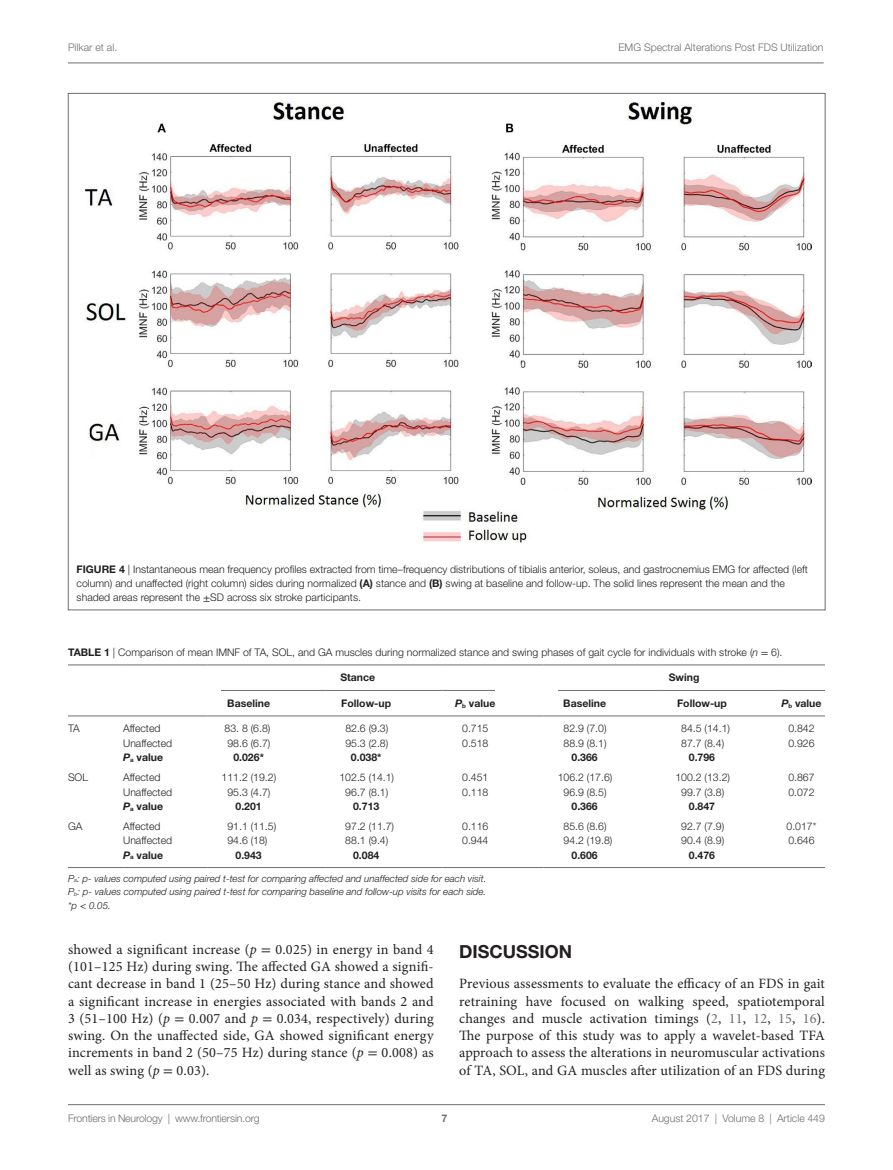
<style>
.page{position:relative;width:893px;height:1170px;background:#fff}
.page>*{position:absolute;margin:0;border:0;box-sizing:border-box;transform-origin:0 0}
.t1{font:700 18px "Helvetica Neue LT Std";color:#231f20}
.t2{font:14.25px/17.2px "Minion Pro";letter-spacing:.01em;color:#231f20;text-align:justify}
.t3{font:300 10.5px/14.2px "Helvetica Neue LT Std";color:#231f20}
.t4{font:700 10.5px "Helvetica Neue LT Std";color:#231f20}
.t5{font:300 10.5px "Helvetica Neue LT Std";color:#6c6d70}
.t6{font:700 10.5px "Helvetica Neue LT Std";color:#6c6d70}
.t7{font:italic 300 9.75px/13.5px "Helvetica Neue LT Std";color:#231f20;text-align:justify}
.s1{font-weight:700}
.s2{font-family:"STIX General";font-weight:400}
.s3{font-style:italic}
.s4{font-family:"STIX General";font-weight:400;font-style:normal}
.s5{font-family:"STIX General"}
.s6{color:#6c6d70}
</style>
<div class="page">
<hr style="left:68px;top:715px;width:55px;height:1px;background:#6c6d70">
<hr style="left:123px;top:715px;width:84px;height:1px;background:#6c6d70">
<hr style="left:68px;top:664px;width:55px;height:1px;background:#6c6d70">
<hr style="left:123px;top:664px;width:84px;height:1px;background:#6c6d70">
<hr style="left:207px;top:664px;width:118px;height:1px;background:#6c6d70">
<hr style="left:325px;top:664px;width:117px;height:1px;background:#6c6d70">
<hr style="left:442px;top:664px;width:101px;height:1px;background:#6c6d70">
<hr style="left:543px;top:664px;width:118px;height:1px;background:#6c6d70">
<hr style="left:661px;top:664px;width:117px;height:1px;background:#6c6d70">
<hr style="left:778px;top:664px;width:47px;height:1px;background:#6c6d70">
<hr style="left:207px;top:690px;width:118px;height:1px;background:#6c6d70">
<hr style="left:207px;top:715px;width:118px;height:1px;background:#6c6d70">
<hr style="left:325px;top:690px;width:117px;height:1px;background:#6c6d70">
<hr style="left:325px;top:715px;width:117px;height:1px;background:#6c6d70">
<hr style="left:442px;top:690px;width:101px;height:1px;background:#6c6d70">
<hr style="left:442px;top:715px;width:101px;height:1px;background:#6c6d70">
<hr style="left:543px;top:690px;width:118px;height:1px;background:#6c6d70">
<hr style="left:543px;top:715px;width:118px;height:1px;background:#6c6d70">
<hr style="left:661px;top:690px;width:117px;height:1px;background:#6c6d70">
<hr style="left:661px;top:715px;width:117px;height:1px;background:#6c6d70">
<hr style="left:778px;top:690px;width:47px;height:1px;background:#6c6d70">
<hr style="left:778px;top:715px;width:47px;height:1px;background:#6c6d70">
<hr style="left:123px;top:867px;width:84px;height:1px;background:#6c6d70">
<hr style="left:207px;top:867px;width:118px;height:1px;background:#6c6d70">
<hr style="left:325px;top:867px;width:117px;height:1px;background:#6c6d70">
<hr style="left:442px;top:867px;width:101px;height:1px;background:#6c6d70">
<hr style="left:543px;top:867px;width:118px;height:1px;background:#6c6d70">
<hr style="left:661px;top:867px;width:117px;height:1px;background:#6c6d70">
<hr style="left:778px;top:867px;width:47px;height:1px;background:#6c6d70">
<hr style="left:68px;top:867px;width:55px;height:1px;background:#6c6d70">
<img style="left:84px;top:102px;width:728px;height:441px">
<div style="left:495px;top:673px;width:62px;height:30px;background:#fff"></div>
<div style="left:207px;top:674px;width:14px;height:34px;background:#fff"></div>
<hr style="left:68px;top:1104px;width:757px;height:1px;background:#6c6d70">
<hr style="left:68px;top:63px;width:755px;height:1px;background:#6c6d70">
<p class="t5" style="left:68px;top:41px;width:51px">Pilkar et al.</p>
<p class="t5" style="left:618px;top:41px;width:207px">EMG Spectral Alterations Post FDS Utilization</p>
<p class="t3" style="left:77px;top:562px;width:733px"><span class="s1">Figure 4</span> | Instantaneous mean frequency profiles extracted from time–frequency distributions of tibialis anterior, soleus, and gastrocnemius EMG for affected (left column) and unaffected (right column) sides during normalized <span class="s1">(A)</span> stance and <span class="s1">(B)</span> swing at baseline and follow-up. The solid lines represent the mean and the shaded areas represent the <span class="s2">±</span>SD across six stroke participants.</p>
<p class="t3" style="left:68px;top:645px;width:716px"><span class="s1">Table 1</span> | Comparison of mean IMNF of TA, SOL, and GA muscles during normalized stance and swing phases of gait cycle for individuals with stroke (<span class="s3">n</span> <span class="s2">=</span> 6).</p>
<p class="t4" style="left:340px;top:671px;width:36px">Stance</p>
<p class="t4" style="left:669px;top:671px;width:32px">Swing</p>
<p class="t4" style="left:227px;top:696px;width:44px">Baseline</p>
<p class="t4" style="left:341px;top:696px;width:51px">Follow-up</p>
<p class="t4" style="left:455px;top:696px;width:42px"><span class="s3">P</span><sub>b</sub> value</p>
<p class="t4" style="left:563px;top:696px;width:44px">Baseline</p>
<p class="t4" style="left:677px;top:696px;width:51px">Follow-up</p>
<p class="t4" style="left:781px;top:696px;width:42px"><span class="s3">P</span><sub>b</sub> value</p>
<p class="t3" style="left:68px;top:721px;width:13px">TA</p>
<p class="t3" style="left:123px;top:721px;width:39px">Affected</p>
<p class="t3" style="left:224px;top:721px;width:47px">83. 8 (6.8)</p>
<p class="t3" style="left:345px;top:721px;width:45px">82.6 (9.3)</p>
<p class="t3" style="left:462px;top:721px;width:28px">0.715</p>
<p class="t3" style="left:563px;top:721px;width:45px">82.9 (7.0)</p>
<p class="t3" style="left:681px;top:721px;width:50px">84.5 (14.1)</p>
<p class="t3" style="left:788px;top:721px;width:28px">0.842</p>
<p class="t3" style="left:123px;top:735px;width:51px">Unaffected</p>
<p class="t3" style="left:227px;top:735px;width:45px">98.6 (6.7)</p>
<p class="t3" style="left:345px;top:735px;width:45px">95.3 (2.8)</p>
<p class="t3" style="left:462px;top:735px;width:28px">0.518</p>
<p class="t3" style="left:563px;top:735px;width:45px">88.9 (8.1)</p>
<p class="t3" style="left:681px;top:735px;width:45px">87.7 (8.4)</p>
<p class="t3" style="left:788px;top:735px;width:28px">0.926</p>
<p class="t4" style="left:123px;top:750px;width:41px"><span class="s3">P</span><sub>a</sub> value</p>
<p class="t4" style="left:233px;top:750px;width:32px">0.026*</p>
<p class="t4" style="left:351px;top:750px;width:32px">0.038*</p>
<p class="t4" style="left:571px;top:750px;width:28px">0.366</p>
<p class="t4" style="left:689px;top:750px;width:28px">0.796</p>
<p class="t3" style="left:68px;top:770px;width:22px">SOL</p>
<p class="t3" style="left:123px;top:770px;width:39px">Affected</p>
<p class="t3" style="left:222px;top:770px;width:56px">111.2 (19.2)</p>
<p class="t3" style="left:339px;top:770px;width:56px">102.5 (14.1)</p>
<p class="t3" style="left:462px;top:770px;width:28px">0.451</p>
<p class="t3" style="left:558px;top:770px;width:56px">106.2 (17.6)</p>
<p class="t3" style="left:675px;top:770px;width:56px">100.2 (13.2)</p>
<p class="t3" style="left:788px;top:770px;width:28px">0.867</p>
<p class="t3" style="left:123px;top:784px;width:51px">Unaffected</p>
<p class="t3" style="left:227px;top:784px;width:45px">95.3 (4.7)</p>
<p class="t3" style="left:345px;top:784px;width:45px">96.7 (8.1)</p>
<p class="t3" style="left:462px;top:784px;width:28px">0.118</p>
<p class="t3" style="left:563px;top:784px;width:45px">96.9 (8.5)</p>
<p class="t3" style="left:681px;top:784px;width:45px">99.7 (3.8)</p>
<p class="t3" style="left:788px;top:784px;width:28px">0.072</p>
<p class="t4" style="left:123px;top:799px;width:41px"><span class="s3">P</span><sub>a</sub> value</p>
<p class="t4" style="left:236px;top:799px;width:28px">0.201</p>
<p class="t4" style="left:353px;top:799px;width:28px">0.713</p>
<p class="t4" style="left:571px;top:799px;width:28px">0.366</p>
<p class="t4" style="left:689px;top:799px;width:28px">0.847</p>
<p class="t3" style="left:68px;top:818px;width:16px">GA</p>
<p class="t3" style="left:123px;top:818px;width:39px">Affected</p>
<p class="t3" style="left:227px;top:818px;width:50px">91.1 (11.5)</p>
<p class="t3" style="left:345px;top:818px;width:50px">97.2 (11.7)</p>
<p class="t3" style="left:462px;top:818px;width:28px">0.116</p>
<p class="t3" style="left:563px;top:818px;width:45px">85.6 (8.6)</p>
<p class="t3" style="left:681px;top:818px;width:45px">92.7 (7.9)</p>
<p class="t3" style="left:786px;top:818px;width:31px">0.017*</p>
<p class="t3" style="left:123px;top:833px;width:51px">Unaffected</p>
<p class="t3" style="left:227px;top:833px;width:42px">94.6 (18)</p>
<p class="t3" style="left:345px;top:833px;width:45px">88.1 (9.4)</p>
<p class="t3" style="left:462px;top:833px;width:28px">0.944</p>
<p class="t3" style="left:563px;top:833px;width:50px">94.2 (19.8)</p>
<p class="t3" style="left:681px;top:833px;width:45px">90.4 (8.9)</p>
<p class="t3" style="left:788px;top:833px;width:28px">0.646</p>
<p class="t4" style="left:123px;top:848px;width:41px"><span class="s3">P</span><sub>a</sub> value</p>
<p class="t4" style="left:236px;top:848px;width:28px">0.943</p>
<p class="t4" style="left:353px;top:848px;width:28px">0.084</p>
<p class="t4" style="left:571px;top:848px;width:28px">0.606</p>
<p class="t4" style="left:689px;top:848px;width:28px">0.476</p>
<p class="t7" style="left:68px;top:871px;width:420px">P<sub>a</sub>: p- values computed using paired t-test for comparing affected and unaffected side for each visit.<br>P<sub>b</sub>: p- values computed using paired t-test for comparing baseline and follow-up visits for each side. *p <span class="s4">&lt;</span> 0.05.</p>
<p class="t2" style="left:68px;top:940px;width:367px">showed a significant increase (<span class="s3">p</span> <span class="s5">=</span> 0.025) in energy in band 4 (101–125 Hz) during swing. The affected GA showed a signifi&shy;cant decrease in band 1 (25–50 Hz) during stance and showed a significant increase in energies associated with bands 2 and 3 (51–100 Hz) (<span class="s3">p</span> <span class="s5">=</span> 0.007 and <span class="s3">p</span> <span class="s5">=</span> 0.034, respectively) during swing. On the unaffected side, GA showed significant energy increments in band 2 (50–75 Hz) during stance (<span class="s3">p</span> <span class="s5">=</span> 0.008) as well as swing (<span class="s3">p</span> <span class="s5">=</span> 0.03).</p>
<h1 class="t1" style="left:459px;top:940px;width:112px">DISCUSSION</h1>
<p class="t2" style="left:459px;top:975px;width:367px">Previous assessments to evaluate the efficacy of an FDS in gait retraining have focused on walking speed, spatiotemporal changes and muscle activation timings (<span class="s6">2</span>, <span class="s6">11</span>, <span class="s6">12</span>, <span class="s6">15</span>, <span class="s6">16</span>).<br>The purpose of this study was to apply a wavelet-based TFA approach to assess the alterations in neuromuscular activations of TA, SOL, and GA muscles after utilization of an FDS during</p>
<p class="t5" style="left:68px;top:1111px;width:193px">Frontiers in Neurology | www.frontiersin.org</p>
<p class="t5" style="left:652px;top:1111px;width:175px">August 2017 | Volume 8 | Article 449</p>
<p class="t6" style="left:441px;top:1111px;width:7px">7</p>
</div>
